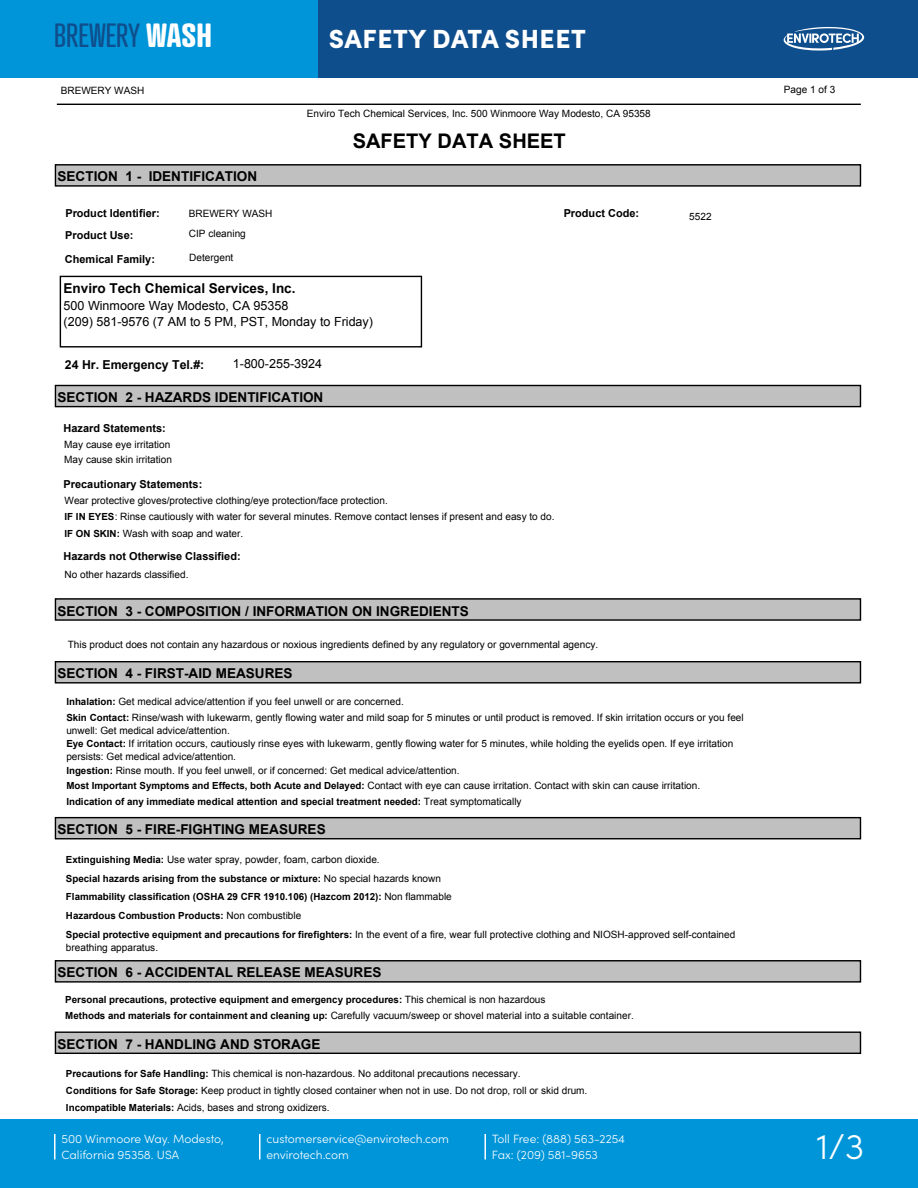
<style>
.page{position:relative;width:918px;height:1188px;background:#fff}
.page>*{position:absolute;margin:0;border:0;box-sizing:border-box;transform-origin:0 0}
.t1{font:300 36px "Sofia Pro";color:#fff}
.t2{font:32.55px "Atrament";color:#0f4e8c}
.t3{font:900 26.25px "Sofia Pro";letter-spacing:.02em;color:#fff}
.t4{font:700 20.1px "Arial";color:#000}
.t5{font:700 13.65px "Arial";color:#000}
.t6{font:12.6px/16px "Arial";color:#000}
.t7{font:700 12.3px "Arial";color:#000}
.t8{font:300 12px/16.5px "Sofia Pro";color:#fff}
.t9{font:700 10.95px "Arial";color:#000}
.t10{font:10.05px/13.4px "Arial";color:#000}
.t11{font:700 9.75px/18.8px "Arial";color:#000}
.s1{font-weight:700;color:#fff}
.s2{font-weight:700;font-size:9.75px}
.s3{font-weight:400;font-size:10.05px}
</style>
<div class="page">
<div style="left:0;top:1119px;width:918px;height:69px;background:#0095d9"></div>
<hr style="left:54px;top:1134px;width:2px;height:26px;background:#fff">
<hr style="left:259px;top:1134px;width:2px;height:26px;background:#fff">
<hr style="left:484px;top:1134px;width:2px;height:26px;background:#fff">
<div style="left:317px;top:0;width:601px;height:77px;background:#0f4e8c"></div>
<div style="left:0;top:0;width:317px;height:77px;background:#0095d9"></div>
<svg style="left:784px;top:27px;width:80px;height:24px"></svg>
<hr style="left:57px;top:104px;width:804px;height:1px;background:#000">
<div style="left:55px;top:165px;width:805px;height:21px;background:#c0c0c0"></div>
<div style="left:55px;top:164px;width:806px;height:23px;border:1px solid #000"></div>
<div style="left:60px;top:276px;width:362px;height:71px;border:1px solid #000"></div>
<div style="left:55px;top:385px;width:805px;height:22px;background:#c0c0c0"></div>
<div style="left:55px;top:385px;width:806px;height:22px;border:1px solid #000"></div>
<div style="left:55px;top:599px;width:805px;height:21px;background:#c0c0c0"></div>
<div style="left:55px;top:598px;width:806px;height:23px;border:1px solid #000"></div>
<div style="left:55px;top:662px;width:805px;height:21px;background:#c0c0c0"></div>
<div style="left:55px;top:661px;width:806px;height:23px;border:1px solid #000"></div>
<div style="left:55px;top:818px;width:805px;height:21px;background:#c0c0c0"></div>
<div style="left:55px;top:817px;width:806px;height:22px;border:1px solid #000"></div>
<div style="left:55px;top:961px;width:805px;height:21px;background:#c0c0c0"></div>
<div style="left:55px;top:960px;width:806px;height:23px;border:1px solid #000"></div>
<div style="left:55px;top:1032px;width:805px;height:21px;background:#c0c0c0"></div>
<div style="left:55px;top:1031px;width:806px;height:23px;border:1px solid #000"></div>
<h2 class="t2" style="left:54px;top:15px;width:159px">BREWERY <span class="s1">WASH</span></h2>
<h3 class="t3" style="left:329px;top:18px;width:259px">SAFETY DATA SHEET</h3>
<p class="t10" style="left:61px;top:84px;width:85px">BREWERY WASH</p>
<p class="t10" style="left:307px;top:106px;width:345px">Enviro Tech Chemical Services, Inc. 500 Winmoore Way Modesto, CA 95358</p>
<p class="t4" style="left:353px;top:128px;width:215px">SAFETY DATA SHEET</p>
<p class="t5" style="left:58px;top:168px;width:201px">SECTION 1 - IDENTIFICATION</p>
<p class="t9" style="left:65px;top:206px;width:96px">Product Identifier:</p>
<p class="t9" style="left:564px;top:206px;width:77px">Product Code:</p>
<p class="t10" style="left:689px;top:210px;width:24px">5522</p>
<p class="t9" style="left:65px;top:228px;width:70px">Product Use:</p>
<p class="t10" style="left:189px;top:227px;width:58px">CIP cleaning</p>
<p class="t9" style="left:65px;top:252px;width:92px">Chemical Family:</p>
<p class="t10" style="left:189px;top:251px;width:46px">Detergent</p>
<p class="t10" style="left:189px;top:207px;width:85px">BREWERY WASH</p>
<p class="t5" style="left:64px;top:279px;width:234px">Enviro Tech Chemical Services, Inc.</p>
<p class="t6" style="left:64px;top:297px;width:311px">500 Winmoore Way Modesto, CA 95358<br>(209) 581-9576 (7 AM to 5 PM, PST, Monday to Friday)</p>
<p class="t7" style="left:65px;top:356px;width:141px">24 Hr. Emergency Tel.#:</p>
<p class="t5" style="left:58px;top:388px;width:267px">SECTION 2 - HAZARDS IDENTIFICATION</p>
<p class="t9" style="left:64px;top:421px;width:104px">Hazard Statements:</p>
<p class="t10" style="left:64px;top:437px;width:109px;line-height:15.6px">May cause eye irritation<br>May cause skin irritation</p>
<p class="t10" style="left:65px;top:493px;width:492px;line-height:16.2px">Wear protective gloves/protective clothing/eye protection/face protection.<br><span class="s2">IF IN EYES</span>: Rinse cautiously with water for several minutes. Remove contact lenses if present and easy to do.<br><span class="s2">IF ON SKIN:</span> Wash with soap and water.</p>
<p class="t6" style="left:233px;top:356px;width:91px">1-800-255-3924</p>
<p class="t9" style="left:64px;top:476px;width:140px">Precautionary Statements:</p>
<p class="t9" style="left:64px;top:549px;width:179px">Hazards not Otherwise Classified:</p>
<p class="t10" style="left:65px;top:567px;width:125px">No other hazards classified.</p>
<p class="t5" style="left:58px;top:602px;width:413px">SECTION 3 - COMPOSITION / INFORMATION ON INGREDIENTS</p>
<p class="t10" style="left:68px;top:638px;width:532px">This product does not contain any hazardous or noxious ingredients defined by any regulatory or governmental agency.</p>
<p class="t5" style="left:58px;top:664px;width:237px">SECTION 4 - FIRST-AID MEASURES</p>
<p class="t10" style="left:66px;top:694px;width:679px;line-height:15.6px"><span class="s2">Inhalation:</span> Get medical advice/attention if you feel unwell or are concerned.<br><span class="s2">Skin Contact:</span> Rinse/wash with lukewarm, gently flowing water and mild soap for 5 minutes or until product is removed. If skin irritation occurs or you feel</p>
<p class="t10" style="left:66px;top:724px;width:668px">unwell: Get medical advice/attention.<br><span class="s2">Eye Contact:</span> If irritation occurs, cautiously rinse eyes with lukewarm, gently flowing water for 5 minutes, while holding the eyelids open. If eye irritation persists: Get medical advice/attention.<br><span class="s2">Ingestion:</span> Rinse mouth. If you feel unwell, or if concerned: Get medical advice/attention.</p>
<p class="t10" style="left:66px;top:779px;width:635px"><span class="s2">Most Important Symptoms and Effects, both Acute and Delayed:</span> Contact with eye can cause irritation. Contact with skin can cause irritation.</p>
<p class="t11" style="left:66px;top:792px;width:457px">Indication of any immediate medical attention and special treatment needed: <span class="s3">Treat symptomatically</span></p>
<p class="t5" style="left:58px;top:820px;width:270px">SECTION 5 - FIRE-FIGHTING MEASURES</p>
<p class="t10" style="left:66px;top:853px;width:315px"><span class="s2">Extinguishing Media:</span> Use water spray, powder, foam, carbon dioxide.</p>
<p class="t11" style="left:66px;top:869px;width:387px">Special hazards arising from the substance or mixture: <span class="s3">No special hazards known<br></span>Flammability classification (OSHA 29 CFR 1910.106) (Hazcom 2012): <span class="s3">Non flammable<br></span>Hazardous Combustion Products: <span class="s3">Non combustible</span></p>
<p class="t10" style="left:66px;top:928px;width:671px"><span class="s2">Special protective equipment and precautions for firefighters:</span> In the event of a fire, wear full protective clothing and NIOSH-approved self-contained breathing apparatus.</p>
<p class="t5" style="left:58px;top:963px;width:325px">SECTION 6 - ACCIDENTAL RELEASE MEASURES</p>
<p class="t11" style="left:65px;top:991px;width:482px">Personal precautions, protective equipment and emergency procedures: <span class="s3">This chemical is non hazardous</span></p>
<p class="t10" style="left:65px;top:1009px;width:570px"><span class="s2">Methods and materials for containment and cleaning up:</span> Carefully vacuum/sweep or shovel material into a suitable container.</p>
<p class="t5" style="left:58px;top:1035px;width:264px">SECTION 7 - HANDLING AND STORAGE</p>
<p class="t10" style="left:66px;top:1066px;width:523px;line-height:16.6px"><span class="s2">Precautions for Safe Handling:</span> This chemical is non-hazardous. No additonal precautions necessary.<br><span class="s2">Conditions for Safe Storage:</span> Keep product in tightly closed container when not in use. Do not drop, roll or skid drum.<br><span class="s2">Incompatible Materials:</span> Acids, bases and strong oxidizers.</p>
<p class="t10" style="left:784px;top:83px;width:53px">Page 1 of 3</p>
<p class="t8" style="left:62px;top:1130px;width:164px">500 Winmoore Way. Modesto,<br>California 95358. USA</p>
<p class="t8" style="left:266px;top:1130px;width:184px">customerservice@envirotech.com envirotech.com</p>
<p class="t8" style="left:492px;top:1130px;width:135px">Toll Free: (888) 563-2254<br>Fax: (209) 581-9653</p>
<h1 class="t1" style="left:816px;top:1120px;width:49px">1/3</h1>
</div>
